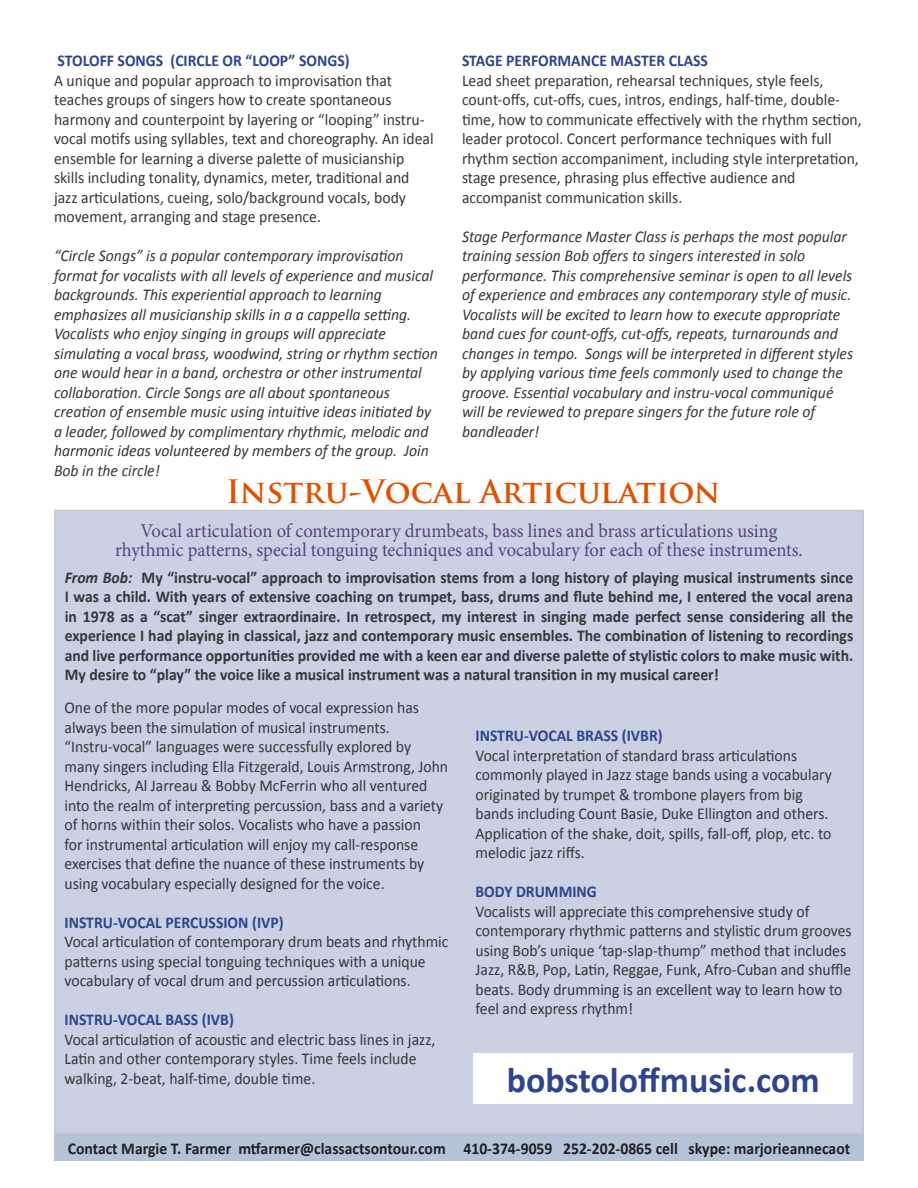
<style>
.page{position:relative;width:918px;height:1188px;background:#fff}
.page>*{position:absolute;margin:0;border:0;box-sizing:border-box;transform-origin:0 0}
.t1{font:700 36px "Calibri";color:#2e448e}
.t2{font:700 31.5px "Trajan Pro";color:#df5100}
.DESCRIPTION{font:19.5px/19.5px "Minion Pro";color:#594187;text-align:center;scale:.95 1}
.DESCRIPTION-2{font:16.5px/19.5px "Calibri";color:#333838;scale:.95 1}
.DESCRIPTION-3{font:italic 16.5px/19.5px "Calibri";color:#333838;scale:.95 1}
.DESCRIPTION-4{font:700 16.5px/19.5px "Calibri";color:#333838;text-align:justify;scale:.95 1}
.DESCRIPTION-5{font:700 16.5px "Calibri";color:#2e448e;scale:.95 1}
.t3{font:700 16.5px "Calibri";color:#231f20;scale:.95 1}
.s1{font-style:italic}
</style>
<div class="page">
<div style="left:55px;top:511px;width:808px;height:622px;background:#cbd0e3"></div>
<div style="left:473px;top:1053px;width:380px;height:51px;background:#fff"></div>
<div style="left:54px;top:1134px;width:810px;height:27px;background:#b5c3d9"></div>
<p class="DESCRIPTION-5" style="left:58px;top:49px;width:309px">STOLOFF SONGS (CIRCLE OR “LOOP” SONGS)</p>
<p class="DESCRIPTION-2" style="left:54px;top:70px;width:401px">A unique and popular approach to improvisation that teaches groups of singers how to create spontaneous harmony and counterpoint by layering or “looping” instru&shy;vocal motifs using syllables, text and choreography. An ideal ensemble for learning a diverse palette of musicianship skills including tonality, dynamics, meter, traditional and jazz articulations, cueing, solo/background vocals, body movement, arranging and stage presence.</p>
<p class="DESCRIPTION-3" style="left:54px;top:245px;width:406px">“Circle Songs” is a popular contemporary improvisation format for vocalists with all levels of experience and musical backgrounds. This experiential approach to learning emphasizes all musicianship skills in a a cappella setting.<br>Vocalists who enjoy singing in groups will appreciate simulating a vocal brass, woodwind, string or rhythm section one would hear in a band, orchestra or other instrumental collaboration. Circle Songs are all about spontaneous creation of ensemble music using intuitive ideas initiated by a leader, followed by complimentary rhythmic, melodic and harmonic ideas volunteered by members of the group. Join Bob in the circle!</p>
<p class="DESCRIPTION-5" style="left:462px;top:49px;width:261px">STAGE PERFORMANCE MASTER CLASS</p>
<p class="DESCRIPTION-2" style="left:462px;top:70px;width:422px">Lead sheet preparation, rehearsal techniques, style feels, count-offs, cut-offs, cues, intros, endings, half-time, double&shy;time, how to communicate effectively with the rhythm section, leader protocol. Concert performance techniques with full rhythm section accompaniment, including style interpretation, stage presence, phrasing plus effective audience and accompanist communication skills.</p>
<p class="DESCRIPTION-3" style="left:462px;top:226px;width:413px">Stage Performance Master Class is perhaps the most popular training session Bob offers to singers interested in solo performance. This comprehensive seminar is open to all levels of experience and embraces any contemporary style of music.<br>Vocalists will be excited to learn how to execute appropriate band cues for count-offs, cut-offs, repeats, turnarounds and changes in tempo. Songs will be interpreted in different styles by applying various time feels commonly used to change the groove. Essential vocabulary and instru-vocal communiqué will be reviewed to prepare singers for the future role of bandleader!</p>
<p class="t2" style="left:226px;top:472px;width:495px">Instru-Vocal Articulation</p>
<p class="DESCRIPTION" style="left:115px;top:521px;width:725px">Vocal articulation of contemporary drumbeats, bass lines and brass articulations using rhythmic patterns, special tonguing techniques and vocabulary for each of these instruments.</p>
<p class="DESCRIPTION-4" style="left:65px;top:567px;width:832px"><span class="s1">From Bob:</span> My “instru-vocal” approach to improvisation stems from a long history of playing musical instruments since I was a child. With years of extensive coaching on trumpet, bass, drums and flute behind me, I entered the vocal arena in 1978 as a “scat” singer extraordinaire. In retrospect, my interest in singing made perfect sense considering all the experience I had playing in classical, jazz and contemporary music ensembles. The combination of listening to recordings and live performance opportunities provided me with a keen ear and diverse palette of stylistic colors to make music with.<br>My desire to “play” the voice like a musical instrument was a natural transition in my musical career!</p>
<p class="DESCRIPTION-2" style="left:64px;top:698px;width:405px">One of the more popular modes of vocal expression has always been the simulation of musical instruments. “Instru-vocal” languages were successfully explored by many singers including Ella Fitzgerald, Louis Armstrong, John Hendricks, Al Jarreau &amp; Bobby McFerrin who all ventured into the realm of interpreting percussion, bass and a variety of horns within their solos. Vocalists who have a passion<br>for instrumental articulation will enjoy my call-response exercises that define the nuance of these instruments by using vocabulary especially designed for the voice.</p>
<p class="DESCRIPTION-5" style="left:64px;top:911px;width:232px">INSTRU-VOCAL PERCUSSION (IVP)</p>
<p class="DESCRIPTION-2" style="left:64px;top:932px;width:406px">Vocal articulation of contemporary drum beats and rhythmic patterns using special tonguing techniques with a unique vocabulary of vocal drum and percussion articulations.</p>
<p class="DESCRIPTION-5" style="left:64px;top:1008px;width:180px">INSTRU-VOCAL BASS (IVB)</p>
<p class="DESCRIPTION-2" style="left:64px;top:1029px;width:392px">Vocal articulation of acoustic and electric bass lines in jazz,<br>Latin and other contemporary styles. Time feels include walking, 2-beat, half-time, double time.</p>
<p class="DESCRIPTION-5" style="left:476px;top:724px;width:199px">INSTRU-VOCAL BRASS (IVBR)</p>
<p class="DESCRIPTION-2" style="left:476px;top:745px;width:377px">Vocal interpretation of standard brass articulations commonly played in Jazz stage bands using a vocabulary originated by trumpet &amp; trombone players from big bands including Count Basie, Duke Ellington and others.<br>Application of the shake, doit, spills, fall-off, plop, etc. to melodic jazz riffs.</p>
<p class="DESCRIPTION-5" style="left:476px;top:880px;width:129px">BODY DRUMMING</p>
<p class="DESCRIPTION-2" style="left:476px;top:901px;width:398px">Vocalists will appreciate this comprehensive study of contemporary rhythmic patterns and stylistic drum grooves using Bob’s unique ‘tap-slap-thump” method that includes Jazz, R&amp;B, Pop, Latin, Reggae, Funk, Afro-Cuban and shuffle beats. Body drumming is an excellent way to learn how to feel and express rhythm!</p>
<p class="t1" style="left:507px;top:1054px;width:315px">bobstoloffmusic.com</p>
<p class="t3" style="left:68px;top:1137px;width:825px">Contact Margie T. Farmer mtfarmer@classactsontour.com 410-374-9059 252-202-0865 cell skype: marjorieannecaot</p>
</div>
